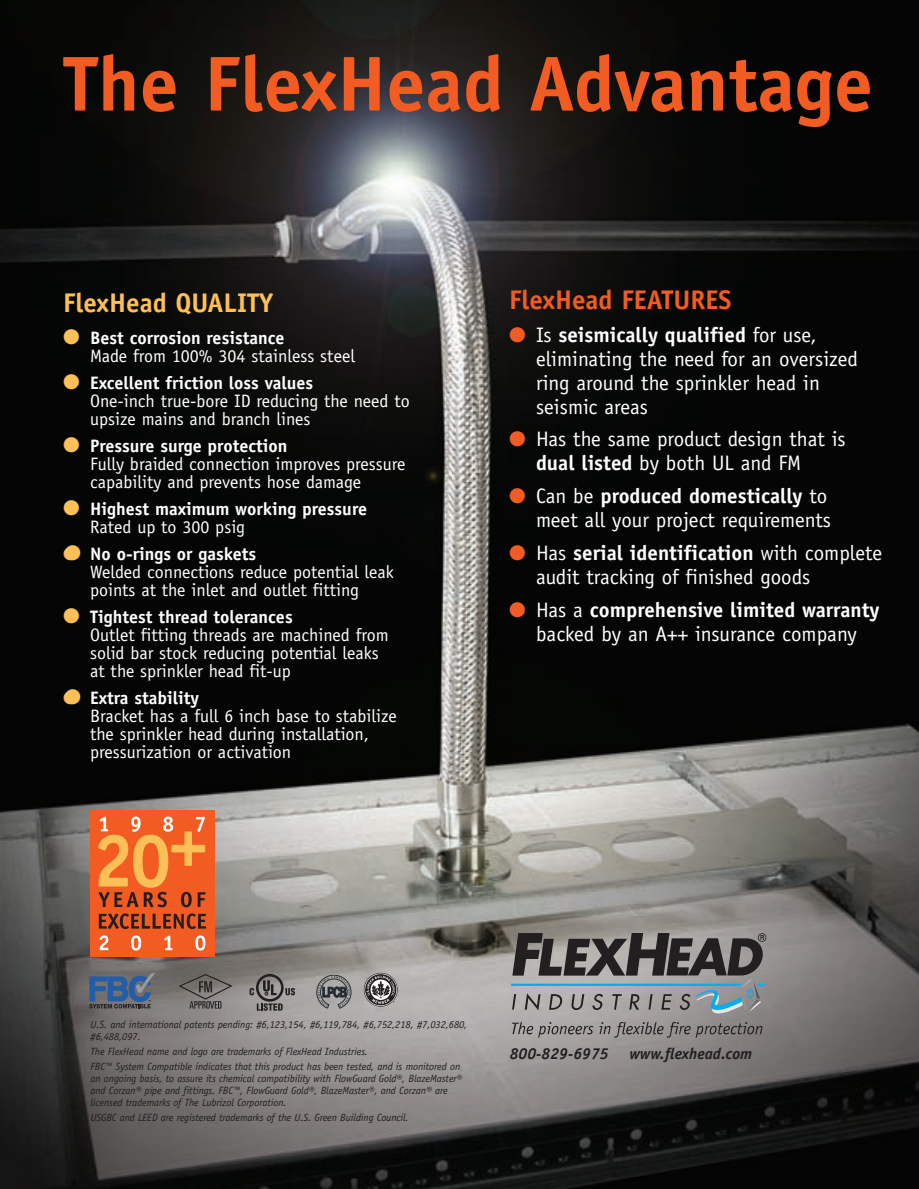
<style>
.page{position:relative;width:919px;height:1189px;background:#fff}
.page>*{position:absolute;margin:0;border:0;box-sizing:border-box;transform-origin:0 0}
.t1{font:700 78px "Officina Sans";color:#f25b21}
.t2{font:700 27px "Officina Sans";color:#f25b21}
.t3{font:700 27px "Officina Sans";color:#fdc056}
.t4{font:21px/23.9px "Officina Sans";color:#fff}
.t5{font:18px/18px "Officina Sans";color:#fff}
.t6{font:700 18px/18px "Officina Sans";color:#fff}
.t7{font:italic 700 15.9px "Officina Sans";color:#231f20}
.t8{font:italic 10.5px/12px "Officina Sans";letter-spacing:-.01em;color:#231f20}
.s1{color:#fdc056}
.s2{font-weight:700}
.s3{font-weight:400}
.s4{color:#f25b21}
</style>
<div class="page">
<img style="left:0;top:0;width:918px;height:1188px">
<svg style="left:510px;top:932px;width:256px;height:105px"></svg>
<div style="left:90px;top:810px;width:124px;height:146px;background:#f25b21"></div>
<svg style="left:99px;top:913px;width:107px;height:15px"></svg>
<svg style="left:100px;top:935px;width:8px;height:14px"></svg>
<svg style="left:131px;top:935px;width:10px;height:15px"></svg>
<svg style="left:164px;top:935px;width:8px;height:14px"></svg>
<svg style="left:195px;top:935px;width:10px;height:15px"></svg>
<svg style="left:98px;top:816px;width:108px;height:91px"></svg>
<svg style="left:89px;top:972px;width:66px;height:36px"></svg>
<svg style="left:178px;top:973px;width:54px;height:35px"></svg>
<svg style="left:249px;top:973px;width:46px;height:37px"></svg>
<svg style="left:316px;top:974px;width:35px;height:34px"></svg>
<svg style="left:363px;top:972px;width:34px;height:34px"></svg>
<h1 class="t1" style="left:63px;top:35px;width:811px">The FlexHead Advantage</h1>
<h2 class="t3" style="left:63px;top:286px;width:211px">FlexHead QUALITY</h2>
<p class="t5" style="left:90px;top:329px;width:266px;text-indent:-27px"><span class="s1">●</span> <span class="s2">Best corrosion resistance<br></span>Made from 100% 304 stainless steel</p>
<p class="t5" style="left:90px;top:374px;width:321px;text-indent:-27px"><span class="s1">●</span> <span class="s2">Excellent friction loss values<br></span>One-inch true-bore ID reducing the need to upsize mains and branch lines</p>
<p class="t5" style="left:90px;top:437px;width:317px;text-indent:-27px"><span class="s1">●</span> <span class="s2">Pressure surge protection<br></span>Fully braided connection improves pressure capability and prevents hose damage</p>
<p class="t6" style="left:90px;top:499px;width:278px;text-indent:-27px"><span class="s1">●</span> Highest maximum working pressure<br><span class="s3">Rated up to 300 psig</span></p>
<p class="t5" style="left:90px;top:545px;width:305px;text-indent:-27px"><span class="s1">●</span> <span class="s2">No o-rings or gaskets<br></span>Welded connections reduce potential leak points at the inlet and outlet fitting</p>
<p class="t5" style="left:90px;top:608px;width:300px;text-indent:-27px"><span class="s1">●</span> <span class="s2">Tightest thread tolerances<br></span>Outlet fitting threads are machined from solid bar stock reducing potential leaks at the sprinkler head fit-up</p>
<p class="t5" style="left:90px;top:689px;width:308px;text-indent:-27px"><span class="s1">●</span> <span class="s2">Extra stability<br></span>Bracket has a full 6 inch base to stabilize the sprinkler head during installation, pressurization or activation</p>
<h2 class="t2" style="left:509px;top:283px;width:224px">FlexHead FEATURES</h2>
<p class="t4" style="left:536px;top:323px;width:323px;text-indent:-27px"><span class="s4">●</span> Is <span class="s2">seismically qualified</span> for use, eliminating the need for an oversized ring around the sprinkler head in seismic areas</p>
<p class="t4" style="left:536px;top:427px;width:311px;text-indent:-27px"><span class="s4">●</span> Has the same product design that is <span class="s2">dual listed</span> by both UL and FM</p>
<p class="t4" style="left:509px;top:484px;width:323px;text-align:right"><span class="s4">●</span> Can be <span class="s2">produced domestically</span> to meet all your project requirements</p>
<p class="t4" style="left:536px;top:541px;width:347px;text-indent:-27px"><span class="s4">●</span> Has <span class="s2">serial identification</span> with complete audit tracking of finished goods</p>
<p class="t4" style="left:509px;top:597px;width:372px;text-align:center"><span class="s4">●</span> Has a <span class="s2">comprehensive limited warranty </span>backed by an A++ insurance company</p>
<p class="t8" style="left:90px;top:1018px;width:378px">U.S. and international patents pending: #6,123,154, #6,119,784, #6,752,218, #7,032,680, #6,488,097.</p>
<p class="t8" style="left:90px;top:1043px;width:371px;line-height:15px">The FlexHead name and logo are trademarks of FlexHead Industries.<br>FBC™ System Compatible indicates that this product has been tested, and is monitored on</p>
<p class="t8" style="left:90px;top:1072px;width:373px">an ongoing basis, to assure its chemical compatibility with FlowGuard Gold®, BlazeMaster® and Corzan® pipe and fittings. FBC™, FlowGuard Gold®, BlazeMaster®, and Corzan® are licensed trademarks of The Lubrizol Corporation.</p>
<p class="t8" style="left:90px;top:1111px;width:319px">USGBC and LEED are registered trademarks of the U.S. Green Building Council.</p>
<p class="t7" style="left:509px;top:1043px;width:100px">800-829-6975</p>
<p class="t7" style="left:629px;top:1043px;width:124px">www.flexhead.com</p>
</div>
